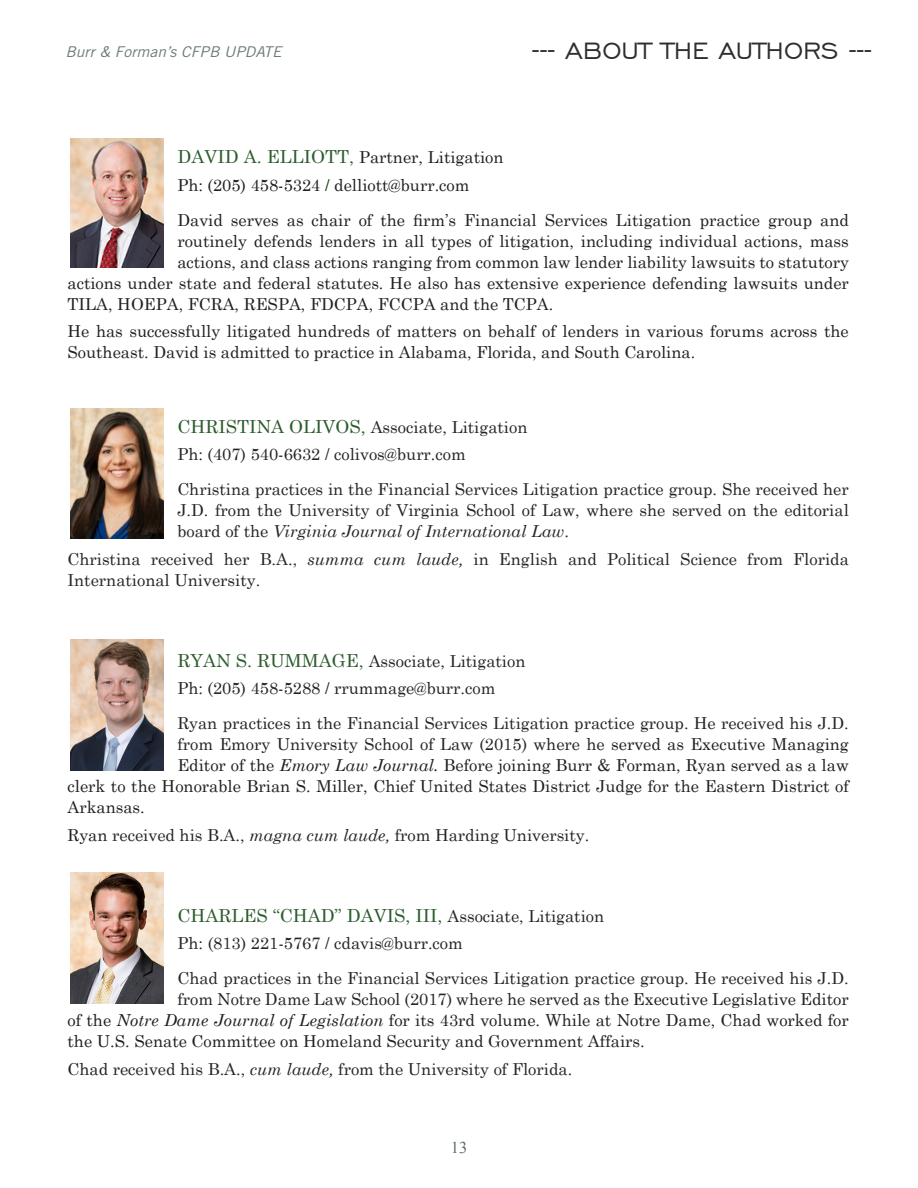
<style>
.page{position:relative;width:918px;height:1188px;background:#fff}
.page>*{position:absolute;margin:0;border:0;box-sizing:border-box;transform-origin:0 0}
.t1{font:30px "Engravers Gothic BT";color:#2e2e2e}
.t2{font:18px "Century Schoolbook";color:#2c5c2d}
.t3{font:16.5px/21px "Century Schoolbook";color:#231f20}
.t4{font:16.5px/21px "Century Schoolbook";color:#252525;text-align:justify}
.t5{font:16.5px "Times New Roman";color:#5d6e65}
.t6{font:italic 14.85px "Trade Gothic LT Std";color:#6d7d75;scale:1.05 1}
.s1{font-size:18px;color:#2c5c2d}
.s2{color:#004300}
.s3{font-style:italic}
.s4{color:#231f20}
.s5{font-size:16.5px;color:#252525}
.s6{color:#252525}
</style>
<div class="page">
<img style="left:70px;top:640px;width:94px;height:131px">
<img style="left:70px;top:409px;width:94px;height:129px">
<img style="left:70px;top:138px;width:94px;height:129px">
<img style="left:70px;top:873px;width:94px;height:131px">
<p class="t6" style="left:66px;top:42px;width:207px">Burr &amp; Forman’s CFPB UPDATE</p>
<p class="t1" style="left:532px;top:34px;width:342px">--- ABOUT THE AUTHORS ---</p>
<p class="t3" style="left:177px;top:145px;width:328px"><span class="s1">DAVID A. ELLIOTT,</span> Partner, Litigation</p>
<p class="t3" style="left:177px;top:173px;width:294px">Ph: (205) 458-5324 <span class="s2">/</span> delliott@burr.com</p>
<p class="t3" style="left:177px;top:208px;width:673px">David serves as chair of the firm’s Financial Services Litigation practice group and</p>
<p class="t3" style="left:177px;top:229px;width:673px">routinely defends lenders in all types of litigation, including individual actions, mass</p>
<p class="t3" style="left:177px;top:250px;width:673px">actions, and class actions ranging from common law lender liability lawsuits to statutory</p>
<p class="t3" style="left:68px;top:271px;width:783px">actions under state and federal statutes. He also has extensive experience defending lawsuits under</p>
<p class="t3" style="left:68px;top:292px;width:487px">TILA, HOEPA, FCRA, RESPA, FDCPA, FCCPA and the TCPA.</p>
<p class="t3" style="left:68px;top:319px;width:783px">He has successfully litigated hundreds of matters on behalf of lenders in various forums across the<br>Southeast. David is admitted to practice in Alabama, Florida, and South Carolina.</p>
<p class="t4" style="left:177px;top:415px;width:352px"><span class="s1">CHRISTINA OLIVOS,</span> Associate, Litigation</p>
<p class="t4" style="left:177px;top:442px;width:290px">Ph: (407) 540-6632 / colivos@burr.com</p>
<p class="t4" style="left:177px;top:477px;width:673px">Christina practices in the Financial Services Litigation practice group. She received her J.D. from the University of Virginia School of Law, where she served on the editorial board of the <span class="s3">Virginia Journal of International Law</span>.</p>
<p class="t4" style="left:67px;top:547px;width:783px">Christina received her B.A., <span class="s3">summa cum laude,</span> in English and Political Science from Florida<br>International University.</p>
<p class="t4" style="left:177px;top:649px;width:350px"><span class="s1">RYAN S. RUMMAGE,</span> Associate, Litigation</p>
<p class="t4" style="left:177px;top:676px;width:320px">Ph: (205) 458-5288 / rrummage@burr.com</p>
<p class="t4" style="left:177px;top:711px;width:673px">Ryan practices in the Financial Services Litigation practice group. He received his J.D.</p>
<p class="t4" style="left:177px;top:732px;width:673px">from Emory University School of Law (2015) where he <span class="s4">served as Executive Managing</span></p>
<p class="t3" style="left:177px;top:753px;width:673px">Editor of the <span class="s3">Emory Law Journal.</span> Before joining Burr &amp; Forman, Ryan served as a law</p>
<p class="t3" style="left:68px;top:774px;width:783px">clerk to the Honorable Brian S. Miller, Chief United States District Judge for the Eastern District of</p>
<p class="t3" style="left:68px;top:795px;width:79px">Arkansas.</p>
<p class="t4" style="left:68px;top:823px;width:523px"><span class="s4">Ryan</span> received his B.A., <span class="s3">magna cum laude,</span> from Harding University.</p>
<p class="t2" style="left:177px;top:900px;width:428px">CHARLES “CHAD” DAVIS, III, <span class="s5">Associate, Litigation</span></p>
<p class="t4" style="left:177px;top:931px;width:287px">Ph: (813) 221-5767 / cdavis@burr.com</p>
<p class="t4" style="left:177px;top:966px;width:673px">Chad practices in the Financial Services Litigation practice group. He received his J.D.</p>
<p class="t3" style="left:177px;top:987px;width:673px"><span class="s6">from Notre Dame Law School (2017) where he</span> served as the Executive Legislative Editor</p>
<p class="t3" style="left:68px;top:1008px;width:783px">of the <span class="s3">Notre Dame Journal of Legislation</span> for its 43rd volume. While at Notre Dame, Chad worked for</p>
<p class="t3" style="left:68px;top:1029px;width:579px">the U.S. Senate Committee on Homeland Security and Government Affairs.</p>
<p class="t4" style="left:68px;top:1057px;width:506px"><span class="s4">Chad</span> received his B.A., <span class="s3">cum laude,</span> from the University of Florida.</p>
<p class="t5" style="left:451px;top:1136px;width:18px">13</p>
</div>
